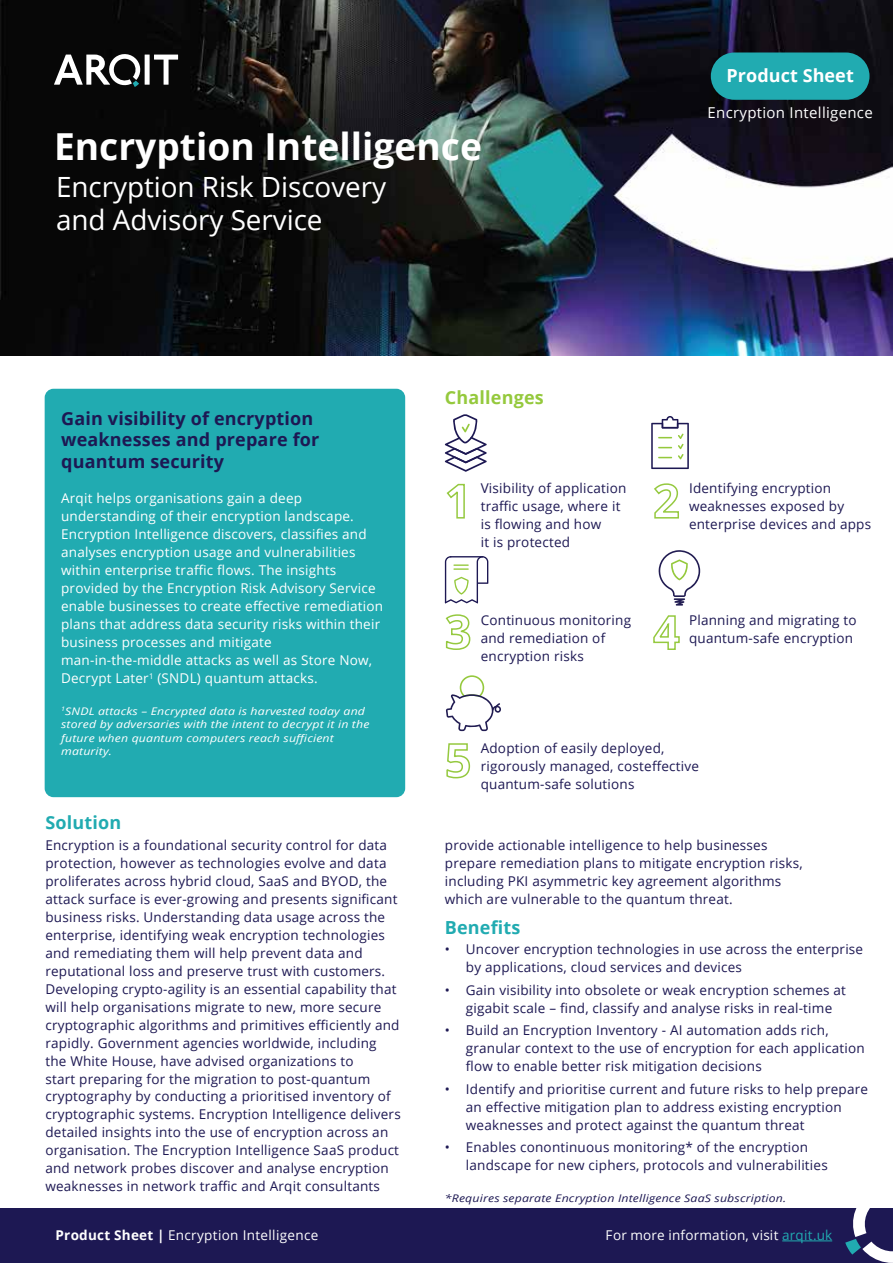
<style>
.page{position:relative;width:893px;height:1263px;background:#fff}
.page>*{position:absolute;margin:0;border:0;box-sizing:border-box;transform-origin:0 0}
.t1{font:700 37.2px "Open Sans";color:#fff}
.t2{font:27.9px/33.5px "Open Sans";letter-spacing:-.005em;color:#fff}
.t3{font:700 18px/21.6px "Open Sans";letter-spacing:.01em;color:#1d1853}
.t4{font:700 18px "Open Sans";letter-spacing:.01em;color:#21abb1}
.t5{font:700 18px "Open Sans";letter-spacing:.005em;color:#fff}
.t6{font:700 18px "Open Sans";letter-spacing:.01em;color:#95c93d}
.t7{font:15px "Open Sans";letter-spacing:.02em;color:#fff}
.t8{font:13.5px/18px "Open Sans";letter-spacing:.015em;color:#1d1853}
.t9{font:13.5px/18px "Open Sans";letter-spacing:.015em;color:#fff}
.t10{font:italic 10.5px/13.5px "Open Sans";letter-spacing:.015em;color:#fff;scale:1.17 1}
.t11{font:italic 10.5px "Open Sans";letter-spacing:.015em;color:#1d1853;scale:1.17 1}
.s1{font-weight:700}
.s2{color:#21abb1}
</style>
<div class="page">
<img style="left:0;top:0;width:893px;height:356px">
<div style="left:0;top:1209px;width:893px;height:54px;background:#1d1853"></div>
<svg style="left:845px;top:1209px;width:48px;height:54px"></svg>
<hr style="left:782px;top:1240px;width:50px;height:1px;background:#21abb0">
<div style="left:711px;top:53px;width:158px;height:47px;background:#21abb1;border-radius:24px"></div>
<svg style="left:54px;top:52px;width:124px;height:35px"></svg>
<div style="left:45px;top:389px;width:360px;height:408px;background:#21abb1;border-radius:9px"></div>
<svg style="left:445px;top:414px;width:42px;height:58px"></svg>
<svg style="left:654px;top:483px;width:25px;height:36px"></svg>
<svg style="left:651px;top:416px;width:38px;height:53px"></svg>
<svg style="left:445px;top:614px;width:26px;height:36px"></svg>
<svg style="left:445px;top:556px;width:43px;height:47px"></svg>
<svg style="left:653px;top:615px;width:27px;height:35px"></svg>
<svg style="left:446px;top:483px;width:19px;height:36px"></svg>
<svg style="left:446px;top:743px;width:25px;height:36px"></svg>
<svg style="left:446px;top:675px;width:55px;height:56px"></svg>
<svg style="left:658px;top:550px;width:42px;height:56px"></svg>
<h3 class="t5" style="left:726px;top:62px;width:129px">Product Sheet</h3>
<h1 class="t1" style="left:54px;top:121px;width:429px">Encryption Intelligence</h1>
<h2 class="t2" style="left:56px;top:169px;width:331px">Encryption Risk Discovery and Advisory Service</h2>
<h3 class="t3" style="left:61px;top:407px;width:260px">Gain visibility of encryption weaknesses and prepare for quantum security</h3>
<h3 class="t6" style="left:445px;top:385px;width:100px">Challenges</h3>
<p class="t7" style="left:707px;top:103px;width:167px">Encryption Intelligence</p>
<p class="t9" style="left:61px;top:489px;width:324px">Arqit helps organisations gain a deep understanding of their encryption landscape.<br>Encryption Intelligence discovers, classifies and analyses encryption usage and vulnerabilities within enterprise traffic flows. The insights provided by the Encryption Risk Advisory Service enable businesses to create effective remediation plans that address data security risks within their business processes and mitigate man-in-the-middle attacks as well as Store Now, Decrypt Later<sup>1</sup> (SNDL) quantum attacks.</p>
<p class="t10" style="left:61px;top:704px;width:265px"><sup>1</sup>SNDL attacks – Encrypted data is harvested today and stored by adversaries with the intent to decrypt it in the future when quantum computers reach sufficient maturity.</p>
<h3 class="t4" style="left:45px;top:809px;width:77px">Solution</h3>
<p class="t8" style="left:45px;top:835px;width:357px">Encryption is a foundational security control for data protection, however as technologies evolve and data proliferates across hybrid cloud, SaaS and BYOD, the attack surface is ever-growing and presents significant business risks. Understanding data usage across the enterprise, identifying weak encryption technologies and remediating them will help prevent data and reputational loss and preserve trust with customers.<br>Developing crypto-agility is an essential capability that will help organisations migrate to new, more secure cryptographic algorithms and primitives efficiently and rapidly. Government agencies worldwide, including the White House, have advised organizations to<br>start preparing for the migration to post-quantum cryptography by conducting a prioritised inventory of cryptographic systems. Encryption Intelligence delivers detailed insights into the use of encryption across an organisation. The Encryption Intelligence SaaS product and network probes discover and analyse encryption weaknesses in network traffic and Arqit consultants</p>
<p class="t8" style="left:481px;top:479px;width:147px">Visibility of application traffic usage, where it is flowing and how<br>it is protected</p>
<p class="t8" style="left:689px;top:479px;width:184px">Identifying encryption weaknesses exposed by enterprise devices and apps</p>
<p class="t8" style="left:481px;top:610px;width:152px">Continuous monitoring and remediation of encryption risks</p>
<p class="t8" style="left:689px;top:610px;width:169px">Planning and migrating to quantum-safe encryption</p>
<p class="t8" style="left:481px;top:738px;width:220px">Adoption of easily deployed, rigorously managed, costeffective quantum-safe solutions</p>
<p class="t8" style="left:445px;top:835px;width:359px">provide actionable intelligence to help businesses prepare remediation plans to mitigate encryption risks, including PKI asymmetric key agreement algorithms which are vulnerable to the quantum threat.</p>
<h3 class="t4" style="left:445px;top:914px;width:77px">Benefits</h3>
<p class="t8" style="left:466px;top:940px;width:399px;text-indent:-21px">• Uncover encryption technologies in use across the enterprise by applications, cloud services and devices</p>
<p class="t8" style="left:445px;top:981px;width:403px;text-align:center">• Gain visibility into obsolete or weak encryption schemes at gigabit scale – find, classify and analyse risks in real-time</p>
<p class="t8" style="left:466px;top:1021px;width:400px;text-indent:-21px">• Build an Encryption Inventory - AI automation adds rich, granular context to the use of encryption for each application flow to enable better risk mitigation decisions</p>
<p class="t8" style="left:466px;top:1080px;width:404px;text-indent:-21px">• Identify and prioritise current and future risks to help prepare an effective mitigation plan to address existing encryption weaknesses and protect against the quantum threat</p>
<p class="t8" style="left:466px;top:1138px;width:363px;text-indent:-21px">• Enables conontinuous monitoring* of the encryption landscape for new ciphers, protocols and vulnerabilities</p>
<p class="t11" style="left:445px;top:1191px;width:293px">*Requires separate Encryption Intelligence SaaS subscription.</p>
<p class="t9" style="left:56px;top:1225px;width:264px"><span class="s1">Product Sheet |</span> Encryption Intelligence</p>
<p class="t9" style="left:606px;top:1225px;width:228px">For more information, visit <span class="s2">arqit.uk</span></p>
</div>
